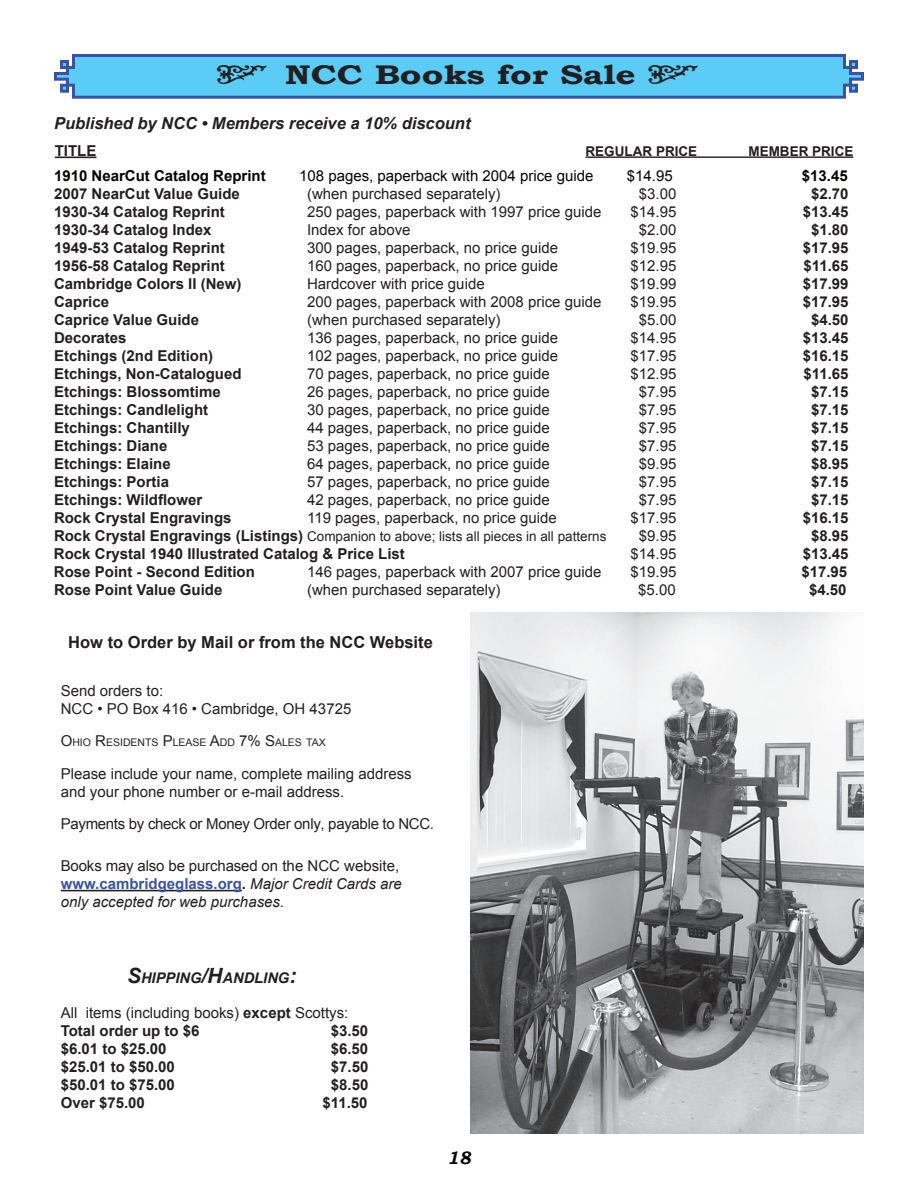
<style>
.page{position:relative;width:918px;height:1188px;background:#fff}
.page>*{position:absolute;margin:0;border:0;box-sizing:border-box;transform-origin:0 0}
.t1{font:700 27px "Bookman Old Style";color:#231f20;scale:1.3 1}
.t2{font:italic 700 18px "Bookman Old Style";color:#040503}
.t3{font:italic 700 16.5px "Arial";color:#231f20}
.t4{font:700 16.5px "Arial";color:#231f20}
.t5{font:15px/18px "Arial";color:#231f20}
.t6{font:700 15px "Arial";color:#231f20}
.t7{font:italic 15px/18px "Arial";color:#231f20}
.t8{font:15px "Arial";letter-spacing:-.02em;color:#231f20}
.t9{font:15px "Arial";color:#040503}
.t10{font:700 15px "Arial";color:#040503}
.t11{font:italic 700 14.7px "Arial";color:#231f20}
.t12{font:13.5px "Arial";color:#231f20}
.t13{font:700 13.5px "Arial";color:#231f20}
.t14{font:10.5px "Arial";color:#231f20}
.s1{font-family:"JI Oxidic";font-weight:400}
.s2{font-weight:700;font-size:15px}
.s3{font-size:15px}
.s4{font-style:normal}
.s5{font-weight:700;font-style:normal;color:#3853a3}
.s6{font-weight:700;font-style:normal}
.s7{font-size:21px}
.s8{font-weight:700}
</style>
<div class="page">
<svg style="left:54px;top:54px;width:810px;height:45px;background:#59bbe9"></svg>
<hr style="left:55px;top:157px;width:41px;height:1px;background:#231f20">
<hr style="left:586px;top:156px;width:267px;height:2px;background:#231f20">
<hr style="left:61px;top:890px;width:181px;height:1px;background:#231f20">
<img style="left:471px;top:612px;width:393px;height:522px">
<h1 class="t1" style="left:217px;top:55px;width:372px"><span class="s1">N</span> NCC Books for Sale <span class="s1">N</span></h1>
<p class="t3" style="left:54px;top:112px;width:418px">Published by NCC • Members receive a 10% discount</p>
<p class="t6" style="left:55px;top:141px;width:41px">title</p>
<p class="t13" style="left:586px;top:142px;width:109px">regular pricemembe</p>
<p class="t13" style="left:799px;top:142px;width:46px">r price</p>
<p class="t10" style="left:54px;top:166px;width:213px">1910 NearCut Catalog Reprint</p>
<p class="t9" style="left:299px;top:166px;width:296px">108 pages, paperback with 2004 price guide</p>
<p class="t9" style="left:627px;top:166px;width:47px">$14.95</p>
<p class="t10" style="left:802px;top:166px;width:47px">$13.45</p>
<p class="t6" style="left:54px;top:184px;width:187px">2007 NearCut Value Guide</p>
<p class="t5" style="left:307px;top:185px;width:195px">(when purchased separately)</p>
<p class="t5" style="left:639px;top:185px;width:39px">$3.00</p>
<p class="t6" style="left:811px;top:184px;width:39px">$2.70</p>
<p class="t6" style="left:54px;top:202px;width:172px">1930-34 Catalog Reprint</p>
<p class="t5" style="left:307px;top:203px;width:296px">250 pages, paperback with 1997 price guide</p>
<p class="t5" style="left:631px;top:203px;width:47px">$14.95</p>
<p class="t6" style="left:803px;top:202px;width:47px">$13.45</p>
<p class="t6" style="left:54px;top:220px;width:159px">1930-34 Catalog Index</p>
<p class="t5" style="left:307px;top:221px;width:105px">Index for above</p>
<p class="t5" style="left:639px;top:221px;width:39px">$2.00</p>
<p class="t6" style="left:811px;top:220px;width:39px">$1.80</p>
<p class="t6" style="left:54px;top:238px;width:172px">1949-53 Catalog Reprint</p>
<p class="t5" style="left:307px;top:239px;width:252px">300 pages, paperback, no price guide</p>
<p class="t5" style="left:631px;top:239px;width:47px">$19.95</p>
<p class="t6" style="left:803px;top:238px;width:47px">$17.95</p>
<p class="t6" style="left:54px;top:256px;width:172px">1956-58 Catalog Reprint</p>
<p class="t5" style="left:307px;top:257px;width:252px">160 pages, paperback, no price guide</p>
<p class="t5" style="left:631px;top:257px;width:47px">$12.95</p>
<p class="t6" style="left:804px;top:256px;width:47px">$11.65</p>
<p class="t6" style="left:54px;top:274px;width:189px">Cambridge Colors II (New)</p>
<p class="t5" style="left:307px;top:275px;width:179px">Hardcover with price guide</p>
<p class="t5" style="left:631px;top:275px;width:47px">$19.99</p>
<p class="t6" style="left:803px;top:274px;width:47px">$17.99</p>
<p class="t6" style="left:54px;top:292px;width:57px">Caprice</p>
<p class="t5" style="left:307px;top:293px;width:296px">200 pages, paperback with 2008 price guide</p>
<p class="t5" style="left:631px;top:293px;width:47px">$19.95</p>
<p class="t6" style="left:803px;top:292px;width:47px">$17.95</p>
<p class="t6" style="left:54px;top:310px;width:147px">Caprice Value Guide</p>
<p class="t5" style="left:307px;top:311px;width:195px">(when purchased separately)</p>
<p class="t5" style="left:639px;top:311px;width:39px">$5.00</p>
<p class="t6" style="left:811px;top:310px;width:39px">$4.50</p>
<p class="t6" style="left:54px;top:328px;width:74px">Decorates</p>
<p class="t5" style="left:307px;top:329px;width:252px">136 pages, paperback, no price guide</p>
<p class="t5" style="left:631px;top:329px;width:47px">$14.95</p>
<p class="t6" style="left:803px;top:328px;width:47px">$13.45</p>
<p class="t6" style="left:54px;top:346px;width:161px">Etchings (2nd Edition)</p>
<p class="t5" style="left:307px;top:347px;width:252px">102 pages, paperback, no price guide</p>
<p class="t5" style="left:631px;top:347px;width:47px">$17.95</p>
<p class="t6" style="left:803px;top:346px;width:47px">$16.15</p>
<p class="t6" style="left:54px;top:364px;width:189px">Etchings, Non-Catalogued</p>
<p class="t5" style="left:307px;top:365px;width:244px">70 pages, paperback, no price guide</p>
<p class="t5" style="left:631px;top:365px;width:47px">$12.95</p>
<p class="t6" style="left:804px;top:364px;width:47px">$11.65</p>
<p class="t6" style="left:54px;top:382px;width:168px">Etchings: Blossomtime</p>
<p class="t5" style="left:307px;top:383px;width:244px">26 pages, paperback, no price guide</p>
<p class="t5" style="left:639px;top:383px;width:39px">$7.95</p>
<p class="t6" style="left:811px;top:382px;width:39px">$7.15</p>
<p class="t6" style="left:54px;top:400px;width:156px">Etchings: Candlelight</p>
<p class="t5" style="left:307px;top:401px;width:244px">30 pages, paperback, no price guide</p>
<p class="t5" style="left:639px;top:401px;width:39px">$7.95</p>
<p class="t6" style="left:811px;top:400px;width:39px">$7.15</p>
<p class="t6" style="left:54px;top:418px;width:137px">Etchings: Chantilly</p>
<p class="t5" style="left:307px;top:419px;width:244px">44 pages, paperback, no price guide</p>
<p class="t5" style="left:639px;top:419px;width:39px">$7.95</p>
<p class="t6" style="left:811px;top:418px;width:39px">$7.15</p>
<p class="t6" style="left:54px;top:436px;width:115px">Etchings: Diane</p>
<p class="t5" style="left:307px;top:437px;width:244px">53 pages, paperback, no price guide</p>
<p class="t5" style="left:639px;top:437px;width:39px">$7.95</p>
<p class="t6" style="left:811px;top:436px;width:39px">$7.15</p>
<p class="t6" style="left:54px;top:454px;width:118px">Etchings: Elaine</p>
<p class="t5" style="left:307px;top:455px;width:244px">64 pages, paperback, no price guide</p>
<p class="t5" style="left:639px;top:455px;width:39px">$9.95</p>
<p class="t6" style="left:811px;top:454px;width:39px">$8.95</p>
<p class="t6" style="left:54px;top:472px;width:117px">Etchings: Portia</p>
<p class="t5" style="left:307px;top:473px;width:244px">57 pages, paperback, no price guide</p>
<p class="t5" style="left:639px;top:473px;width:39px">$7.95</p>
<p class="t6" style="left:811px;top:472px;width:39px">$7.15</p>
<p class="t6" style="left:54px;top:490px;width:150px">Etchings: Wildflower</p>
<p class="t5" style="left:307px;top:491px;width:244px">42 pages, paperback, no price guide</p>
<p class="t5" style="left:639px;top:491px;width:39px">$7.95</p>
<p class="t6" style="left:811px;top:490px;width:39px">$7.15</p>
<p class="t6" style="left:54px;top:508px;width:179px">Rock Crystal Engravings</p>
<p class="t5" style="left:307px;top:509px;width:251px">119 pages, paperback, no price guide</p>
<p class="t5" style="left:631px;top:509px;width:47px">$17.95</p>
<p class="t6" style="left:803px;top:508px;width:47px">$16.15</p>
<p class="t12" style="left:54px;top:527px;width:554px"><span class="s2">Rock Crystal Engravings (Listings)</span> Companion to above; lists all pieces in all patterns</p>
<p class="t5" style="left:639px;top:527px;width:39px">$9.95</p>
<p class="t6" style="left:811px;top:526px;width:39px">$8.95</p>
<p class="t6" style="left:54px;top:544px;width:352px">Rock Crystal 1940 Illustrated Catalog &amp; Price List</p>
<p class="t5" style="left:631px;top:545px;width:47px">$14.95</p>
<p class="t6" style="left:803px;top:544px;width:47px">$13.45</p>
<p class="t6" style="left:54px;top:562px;width:202px">Rose Point - Second Edition</p>
<p class="t5" style="left:307px;top:563px;width:296px">146 pages, paperback with 2007 price guide</p>
<p class="t5" style="left:631px;top:563px;width:47px">$19.95</p>
<p class="t6" style="left:801px;top:562px;width:47px">$17.95</p>
<p class="t6" style="left:54px;top:580px;width:170px">Rose Point Value Guide</p>
<p class="t5" style="left:307px;top:581px;width:195px">(when purchased separately)</p>
<p class="t5" style="left:638px;top:581px;width:39px">$5.00</p>
<p class="t6" style="left:809px;top:580px;width:39px">$4.50</p>
<p class="t4" style="left:68px;top:632px;width:366px">How to Order by Mail or from the NCC Website</p>
<p class="t5" style="left:61px;top:682px;width:292px">Send orders to:<br>NCC • PO Box 416 • Cambridge, OH 43725</p>
<p class="t14" style="left:61px;top:736px;width:267px"><span class="s3">O</span>HIO <span class="s3">R</span>ESIDENTS <span class="s3">P</span>LEASE <span class="s3">A</span>DD <span class="s3">7% S</span>ALES TAX</p>
<p class="t5" style="left:61px;top:765px;width:352px">Please include your name, complete mailing address and your phone number or e-mail address.</p>
<p class="t8" style="left:61px;top:814px;width:375px">Payments by check or Money Order only, payable to NCC.</p>
<p class="t7" style="left:61px;top:857px;width:343px"><span class="s4">Books may also be purchased on the NCC website, </span><span class="s5">www.cambridgeglass.org</span><span class="s6">.</span> Major Credit Cards are only accepted for web purchases.</p>
<p class="t11" style="left:127px;top:969px;width:171px"><span class="s7">S</span>HIPPING<span class="s7">/H</span>ANDLING<span class="s7">:</span></p>
<p class="t5" style="left:61px;top:1003px;width:289px">All items (including books) <span class="s8">except</span> Scottys:<br><span class="s8">Total order up to $6</span></p>
<p class="t6" style="left:331px;top:1020px;width:39px">$3.50</p>
<p class="t6" style="left:61px;top:1038px;width:107px">$6.01 to $25.00</p>
<p class="t6" style="left:331px;top:1038px;width:39px">$6.50</p>
<p class="t6" style="left:61px;top:1056px;width:116px">$25.01 to $50.00</p>
<p class="t6" style="left:331px;top:1056px;width:39px">$7.50</p>
<p class="t6" style="left:61px;top:1074px;width:116px">$50.01 to $75.00</p>
<p class="t6" style="left:331px;top:1074px;width:39px">$8.50</p>
<p class="t6" style="left:61px;top:1092px;width:86px">Over $75.00</p>
<p class="t6" style="left:323px;top:1092px;width:47px">$11.50</p>
<p class="t2" style="left:447px;top:1145px;width:26px">18</p>
</div>
